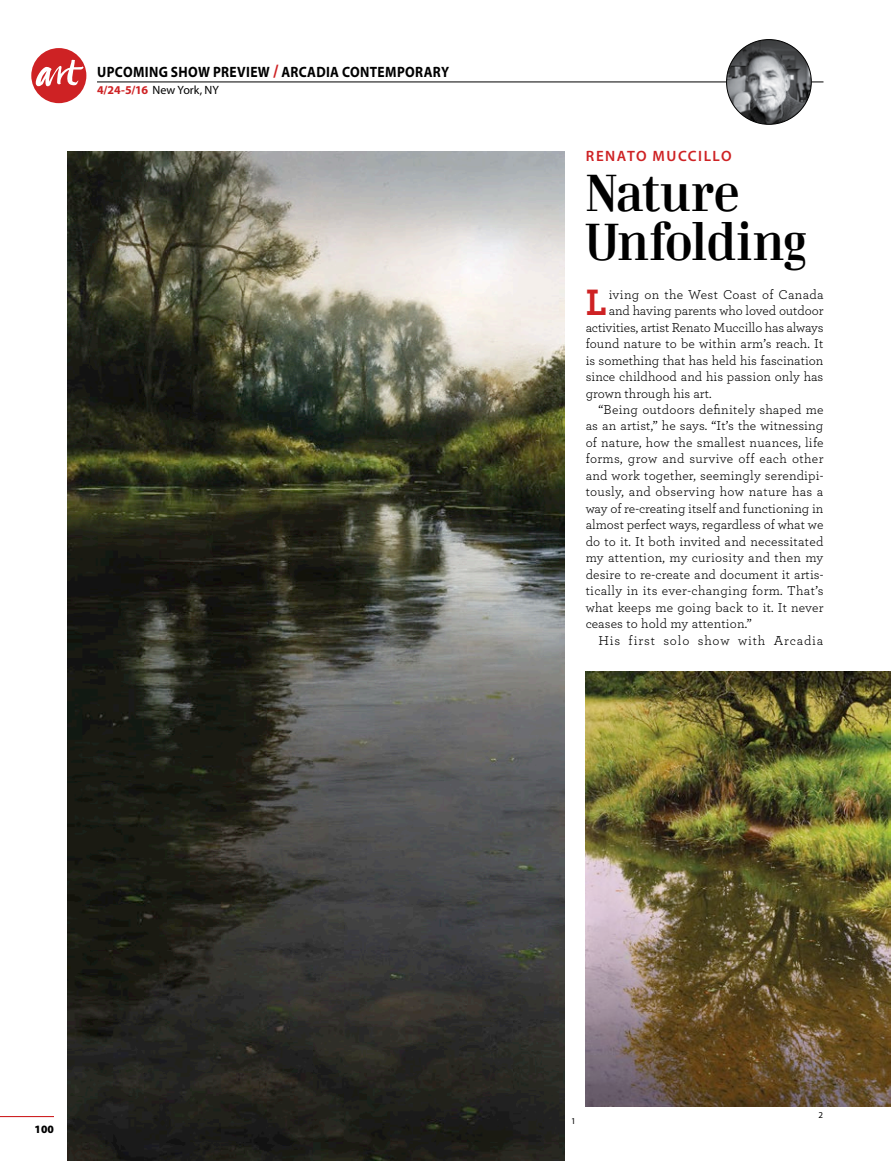
<style>
.page{position:relative;width:891px;height:1161px;background:#fff}
.page>*{position:absolute;margin:0;border:0;box-sizing:border-box;transform-origin:0 0}
.t1{font:700 48px/49.4px "Danubia OT";letter-spacing:-.025em;color:#000}
.t2{font:700 38.6px "Archer";color:#ce2224}
.t3{font:700 15px "Myriad Pro";letter-spacing:.025em;color:#000;scale:.9 1}
.t4{font:600 15px "Myriad Pro";letter-spacing:.095em;color:#ce2224}
.t5{font:13.6px "Archer";letter-spacing:.01em;color:#000}
.t6{font:13.6px "Archer";letter-spacing:-.01em;color:#000}
.t7{font:13.6px "Archer";letter-spacing:.03em;color:#000}
.t8{font:13.6px "Archer";letter-spacing:.065em;color:#000}
.t9{font:12px "Myriad Pro";color:#000}
.t10{font:9px "Myriad Pro";color:#000}
.s1{font-size:18px;color:#ce2224}
.s2{font-weight:700;color:#ce2224}
</style>
<div class="page">
<hr style="left:0;top:1116px;width:54px;height:1px;background:#ce2224">
<div style="left:31px;top:48px;width:55px;height:55px;background:#ce2224;border-radius:50%"></div>
<svg style="left:34px;top:60px;width:50px;height:27px"></svg>
<hr style="left:97px;top:82px;width:726px;height:1px;background:#000">
<img style="left:727px;top:40px;width:84px;height:84px;border-radius:42px">
<img style="left:68px;top:152px;width:496px;height:1009px">
<img style="left:586px;top:672px;width:305px;height:435px">
<p class="t3" style="left:97px;top:64px;width:393px">UPCOMING SHOW PREVIEW <span class="s1">/</span> ARCADIA CONTEMPORARY</p>
<p class="t9" style="left:97px;top:83px;width:123px"><span class="s2">4/24-5/16</span> New York, NY</p>
<p class="t4" style="left:586px;top:148px;width:147px">RENATO MUCCILLO</p>
<h1 class="t1" style="left:586px;top:167px;width:224px">Nature<br>Unfolding</h1>
<h2 class="t2" style="left:586px;top:272px;width:23px">L</h2>
<p class="t5" style="left:609px;top:285px;width:216px">iving on the West Coast of Canada</p>
<p class="t5" style="left:609px;top:301px;width:216px">and having parents who loved outdoor</p>
<p class="t6" style="left:586px;top:318px;width:239px">activities, artist Renato Muccillo has always</p>
<p class="t5" style="left:586px;top:334px;width:239px">found nature to be within arm’s reach. It</p>
<p class="t5" style="left:586px;top:351px;width:239px">is something that has held his fascination</p>
<p class="t5" style="left:586px;top:367px;width:239px">since childhood and his passion only has</p>
<p class="t5" style="left:586px;top:384px;width:127px">grown through his art.</p>
<p class="t5" style="left:598px;top:400px;width:227px">“Being outdoors definitely shaped me</p>
<p class="t5" style="left:586px;top:417px;width:239px">as an artist,” he says. “It’s the witnessing</p>
<p class="t5" style="left:586px;top:433px;width:239px">of nature, how the smallest nuances, life</p>
<p class="t7" style="left:586px;top:450px;width:239px">forms, grow and survive off each other</p>
<p class="t5" style="left:586px;top:466px;width:239px">and work together, seemingly serendipi-</p>
<p class="t5" style="left:586px;top:483px;width:239px">tously, and observing how nature has a</p>
<p class="t5" style="left:586px;top:499px;width:239px">way of re-creating itself and functioning in</p>
<p class="t5" style="left:586px;top:516px;width:239px">almost perfect ways, regardless of what we</p>
<p class="t5" style="left:586px;top:532px;width:239px">do to it. It both invited and necessitated</p>
<p class="t5" style="left:586px;top:549px;width:239px">my attention, my curiosity and then my</p>
<p class="t5" style="left:586px;top:565px;width:239px">desire to re-create and document it artis-</p>
<p class="t5" style="left:586px;top:582px;width:239px">tically in its ever-changing form. That’s</p>
<p class="t5" style="left:586px;top:598px;width:239px">what keeps me going back to it. It never</p>
<p class="t5" style="left:586px;top:615px;width:168px">ceases to hold my attention.”</p>
<p class="t8" style="left:598px;top:631px;width:226px">His first solo show with Arcadia</p>
<p class="t10" style="left:571px;top:1116px;width:6px">1</p>
<p class="t10" style="left:818px;top:1110px;width:6px">2</p>
</div>
